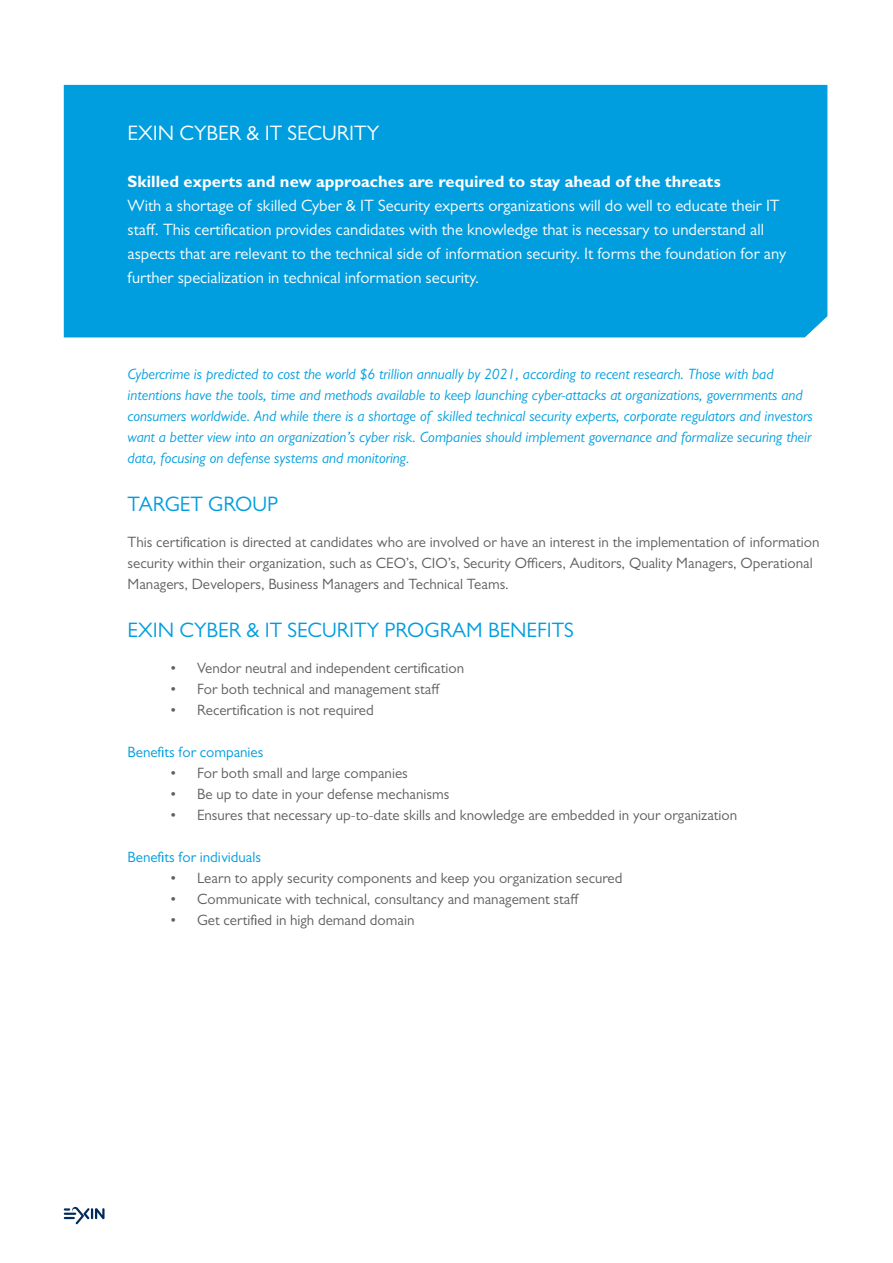
<style>
.page{position:relative;width:893px;height:1263px;background:#fff}
.page>*{position:absolute;margin:0;border:0;box-sizing:border-box;transform-origin:0 0}
.t1{font:21px "Gill Sans MT Pro";color:#009ede}
.t2{font:21px "Gill Sans MT Pro";color:#fff}
.t3{font:16.5px/24px "Gill Sans MT Pro";color:#fff}
.t4{font:700 16.5px "Gill Sans MT Pro";color:#fff}
.t5{font:15px/21px "Gill Sans MT Pro";color:#5f6060}
.t6{font:italic 15px/21px "Gill Sans MT Pro";color:#009ede}
.t7{font:15px "Gill Sans MT Pro";color:#009ede}
</style>
<div class="page">
<svg style="left:64px;top:1207px;width:41px;height:17px"></svg>
<div style="left:64px;top:85px;width:763px;height:252px;background:#009ede"></div>
<h1 class="t2" style="left:128px;top:120px;width:253px">EXIN CYBER &amp; IT SECURITY</h1>
<p class="t4" style="left:128px;top:171px;width:595px">Skilled experts and new approaches are required to stay ahead of the threats</p>
<p class="t3" style="left:128px;top:193px;width:660px">With a shortage of skilled Cyber &amp; IT Security experts organizations will do well to educate their IT staff. This certification provides candidates with the knowledge that is necessary to understand all aspects that are relevant to the technical side of information security. It forms the foundation for any further specialization in technical information security.</p>
<p class="t6" style="left:128px;top:363px;width:687px">Cybercrime is predicted to cost the world $6 trillion annually by 2021, according to recent research. Those with bad intentions have the tools, time and methods available to keep launching cyber-attacks at organizations, governments and consumers worldwide. And while there is a shortage of skilled technical security experts, corporate regulators and investors want a better view into an organization’s cyber risk. Companies should implement governance and formalize securing their data, focusing on defense systems and monitoring.</p>
<h1 class="t1" style="left:128px;top:491px;width:152px">TARGET GROUP</h1>
<p class="t5" style="left:128px;top:531px;width:693px">This certification is directed at candidates who are involved or have an interest in the implementation of information security within their organization, such as CEO’s, CIO’s, Security Officers, Auditors, Quality Managers, Operational<br>Managers, Developers, Business Managers and Technical Teams.</p>
<h1 class="t1" style="left:128px;top:617px;width:448px">EXIN CYBER &amp; IT SECURITY PROGRAM BENEFITS</h1>
<p class="t5" style="left:170px;top:657px;width:296px">• Vendor neutral and independent certification</p>
<p class="t5" style="left:170px;top:678px;width:271px">• For both technical and management staff</p>
<p class="t5" style="left:170px;top:699px;width:205px">• Recertification is not required</p>
<p class="t7" style="left:128px;top:743px;width:137px">Benefits for companies</p>
<p class="t5" style="left:170px;top:762px;width:239px">• For both small and large companies</p>
<p class="t5" style="left:170px;top:783px;width:281px">• Be up to date in your defense mechanisms</p>
<p class="t5" style="left:170px;top:804px;width:569px">• Ensures that necessary up-to-date skills and knowledge are embedded in your organization</p>
<p class="t7" style="left:128px;top:848px;width:135px">Benefits for individuals</p>
<p class="t5" style="left:170px;top:867px;width:454px">• Learn to apply security components and keep you organization secured</p>
<p class="t5" style="left:170px;top:888px;width:410px">• Communicate with technical, consultancy and management staff</p>
<p class="t5" style="left:170px;top:909px;width:246px">• Get certified in high demand domain</p>
</div>
